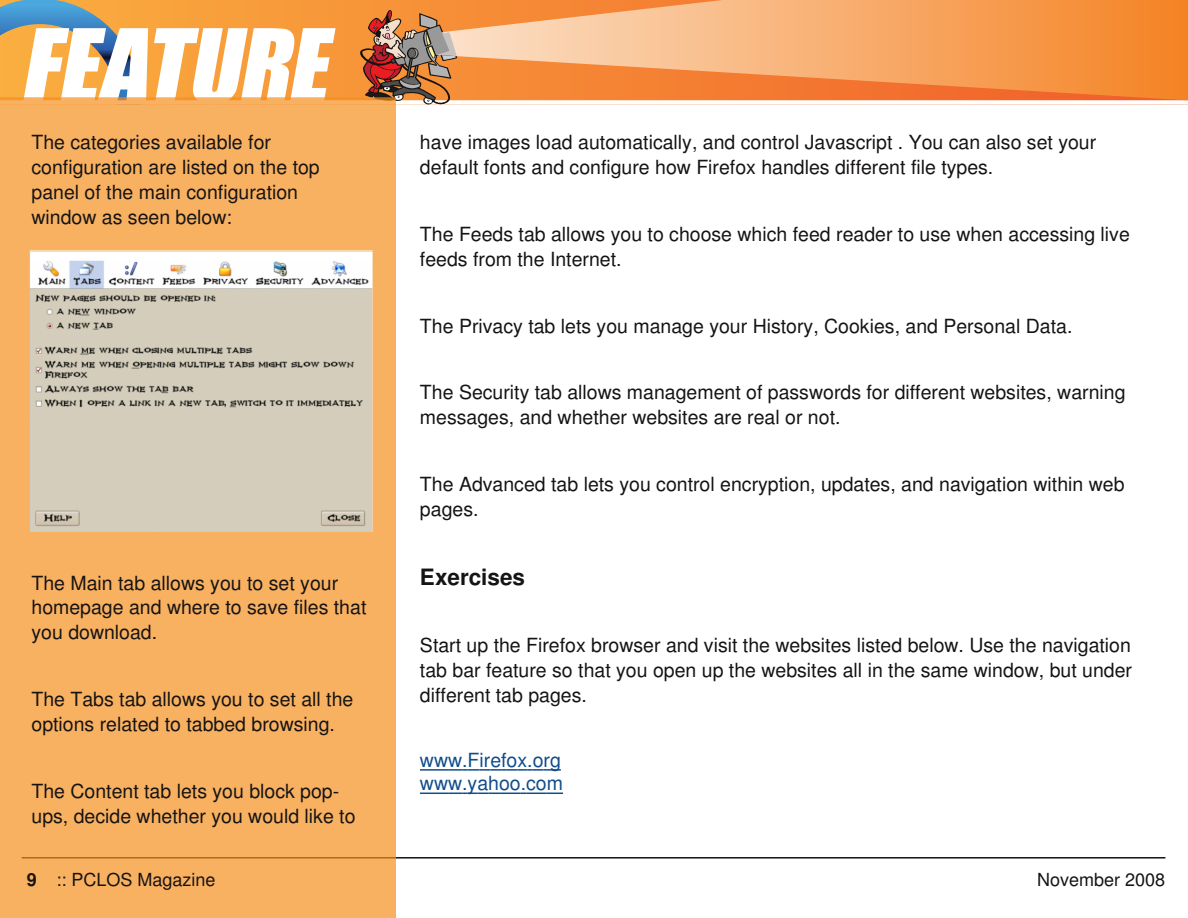
<style>
.page{position:relative;width:1188px;height:918px;background:#fff}
.page>*{position:absolute;margin:0;border:0;box-sizing:border-box;transform-origin:0 0}
.t1{font:700 22.5px "Nimbus San L";color:#161413}
.t2{font:19.5px/24.9px "Nimbus San L";color:#161413}
.t3{font:19.5px/23.4px "Nimbus San L";color:#104d8b}
.t4{font:18px "Nimbus San L";color:#161413}
.s1{font-weight:700}
</style>
<div class="page">
<div style="left:0;top:0;width:1188px;height:104px;background:#f89a3a"></div>
<hr style="left:0;top:100px;width:1188px;height:4px;background:#fff">
<svg style="left:0;top:0;width:148px;height:97px"></svg>
<svg style="left:154px;top:28px;width:182px;height:69px"></svg>
<svg style="left:442px;top:0;width:746px;height:101px"></svg>
<svg style="left:360px;top:10px;width:98px;height:95px"></svg>
<hr style="left:22px;top:857px;width:1143px;height:2px;background:#161413">
<div style="left:0;top:97px;width:396px;height:821px;background:#f8b061"></div>
<svg style="left:420px;top:769px;width:141px;height:2px"></svg>
<svg style="left:420px;top:793px;width:143px;height:1px"></svg>
<img style="left:30px;top:251px;width:343px;height:281px">
<p class="t2" style="left:31px;top:130px;width:290px">The categories available for configuration are listed on the top panel of the main configuration window as seen below:</p>
<p class="t2" style="left:31px;top:571px;width:336px">The Main tab allows you to set your homepage and where to save files that you download.</p>
<p class="t2" style="left:31px;top:687px;width:323px">The Tabs tab allows you to set all the options related to tabbed browsing.</p>
<p class="t2" style="left:31px;top:779px;width:326px">The Content tab lets you block pop&shy;ups, decide whether you would like to</p>
<p class="t2" style="left:420px;top:130px;width:678px">have images load automatically, and control Javascript . You can also set your default fonts and configure how Firefox handles different file types.</p>
<p class="t2" style="left:420px;top:222px;width:711px">The Feeds tab allows you to choose which feed reader to use when accessing live feeds from the Internet.</p>
<p class="t2" style="left:420px;top:314px;width:654px">The Privacy tab lets you manage your History, Cookies, and Personal Data.</p>
<p class="t2" style="left:420px;top:381px;width:707px">The Security tab allows management of passwords for different websites, warning messages, and whether websites are real or not.</p>
<p class="t2" style="left:420px;top:472px;width:706px">The Advanced tab lets you control encryption, updates, and navigation within web pages.</p>
<p class="t1" style="left:420px;top:563px;width:107px">Exercises</p>
<p class="t2" style="left:420px;top:633px;width:714px;text-align:justify">Start up the Firefox browser and visit the websites listed below. Use the navigation tab bar feature so that you open up the websites all in the same window, but under different tab pages.</p>
<p class="t3" style="left:420px;top:749px;width:145px">www.Firefox.org www.yahoo.com</p>
<p class="t4" style="left:27px;top:869px;width:190px"><span class="s1">9</span> :: PCLOS Magazine</p>
<p class="t4" style="left:1037px;top:869px;width:130px">November 2008</p>
</div>
